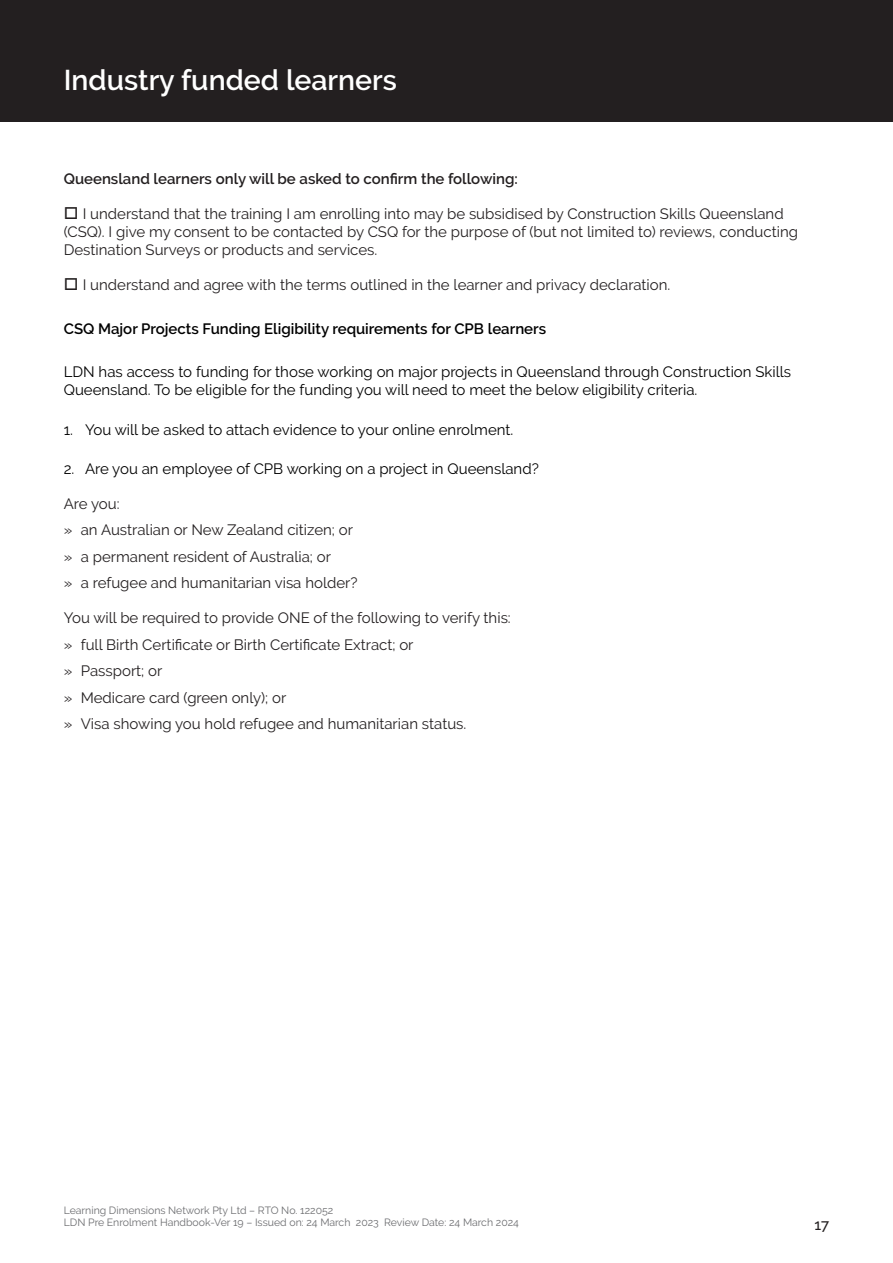
<style>
.page{position:relative;width:893px;height:1263px;background:#fff}
.page>*{position:absolute;margin:0;border:0;box-sizing:border-box;transform-origin:0 0}
._1_Page_Header{font:600 28.5px "Raleway";color:#fff}
._4_Body_text{font:15px/18px "Raleway";color:#231f20}
._3_Sub_header{font:15px/18px "Raleway";color:#000}
._3_Sub_header-2{font:600 15px "Raleway";color:#000}
._4_Body_text-2{font:600 15px "Raleway";color:#231f20}
.t1{font:500 15px "Raleway";color:#231f20}
.t2{font:10.5px/12px "Raleway";color:#6c6d70}
</style>
<div class="page">
<div style="left:0;top:0;width:893px;height:122px;background:#231f20"></div>
<p class="_1_Page_Header" style="left:64px;top:64px;width:335px">Industry funded learners</p>
<p class="_4_Body_text-2" style="left:64px;top:170px;width:456px">Queensland learners only will be asked to confirm the following:</p>
<p class="_4_Body_text" style="left:64px;top:205px;width:736px">□ I understand that the training I am enrolling into may be subsidised by Construction Skills Queensland (CSQ). I give my consent to be contacted by CSQ for the purpose of (but not limited to) reviews, conducting<br>Destination Surveys or products and services.</p>
<p class="_4_Body_text" style="left:64px;top:276px;width:608px">□ I understand and agree with the terms outlined in the learner and privacy declaration.</p>
<p class="_3_Sub_header-2" style="left:64px;top:320px;width:484px">CSQ Major Projects Funding Eligibility requirements for CPB learners</p>
<p class="_3_Sub_header" style="left:64px;top:363px;width:729px">LDN has access to funding for those working on major projects in Queensland through Construction Skills<br>Queensland. To be eligible for the funding you will need to meet the below eligibility criteria.</p>
<p class="_3_Sub_header" style="left:64px;top:420px;width:451px">1. You will be asked to attach evidence to your online enrolment.</p>
<p class="_3_Sub_header" style="left:64px;top:459px;width:477px">2. Are you an employee of CPB working on a project in Queensland?</p>
<p class="_4_Body_text" style="left:64px;top:494px;width:57px">Are you:</p>
<p class="_4_Body_text" style="left:64px;top:521px;width:291px">» an Australian or New Zealand citizen; or</p>
<p class="_4_Body_text" style="left:64px;top:547px;width:269px">» a permanent resident of Australia; or</p>
<p class="_4_Body_text" style="left:64px;top:574px;width:295px">» a refugee and humanitarian visa holder?</p>
<p class="_4_Body_text" style="left:64px;top:609px;width:448px">You will be required to provide ONE of the following to verify this:</p>
<p class="_4_Body_text" style="left:64px;top:635px;width:351px">» full Birth Certificate or Birth Certificate Extract; or</p>
<p class="_4_Body_text" style="left:64px;top:662px;width:100px">» Passport; or</p>
<p class="_4_Body_text" style="left:64px;top:688px;width:224px">» Medicare card (green only); or</p>
<p class="_4_Body_text" style="left:64px;top:715px;width:404px">» Visa showing you hold refugee and humanitarian status.</p>
<p class="t2" style="left:64px;top:1204px;width:457px">Learning Dimensions Network Pty Ltd – RTO No. 122052<br>LDN Pre Enrolment Handbook-Ver 19 – Issued on: 24 March 2023 Review Date: 24 March 2024</p>
<p class="t1" style="left:814px;top:1216px;width:16px">17</p>
</div>
